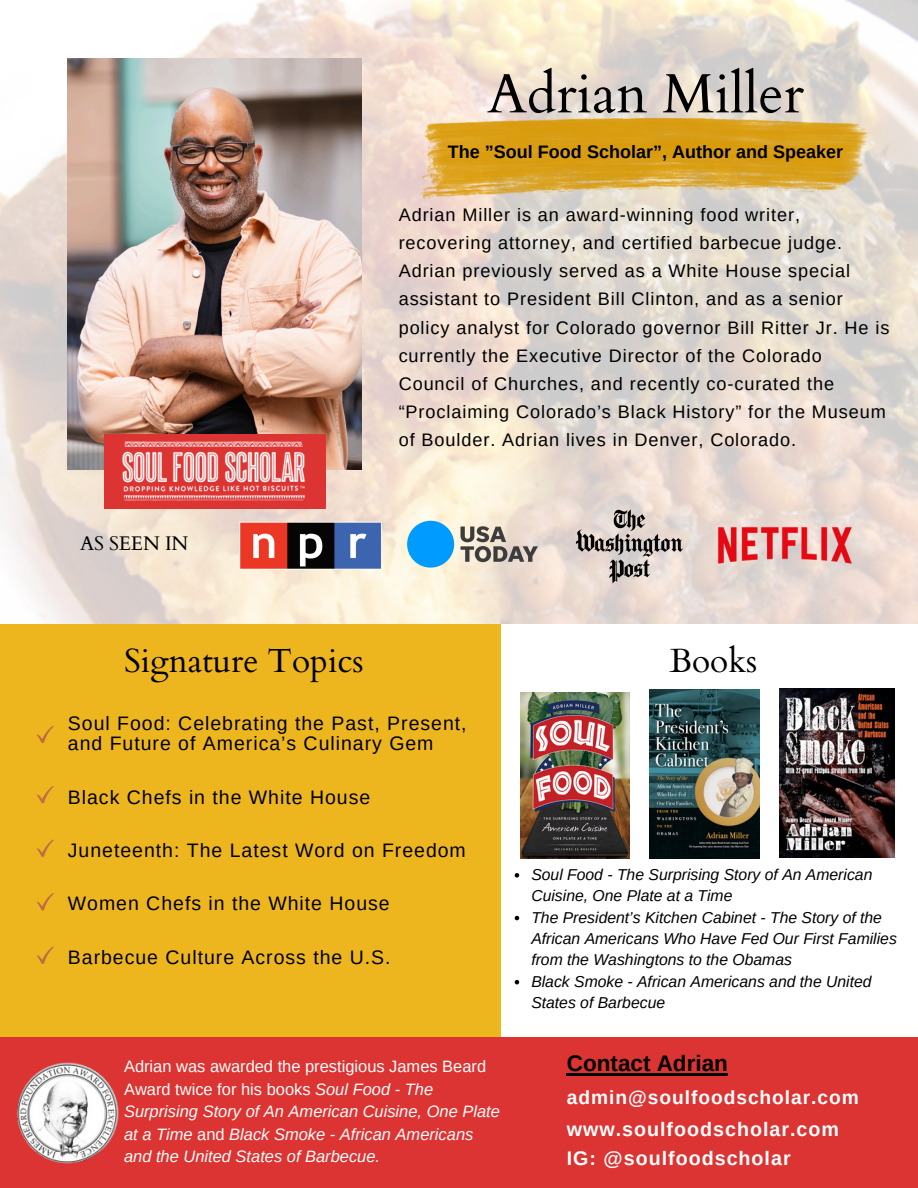
<style>
.page{position:relative;width:918px;height:1188px;background:#fff}
.page>*{position:absolute;margin:0;border:0;box-sizing:border-box;transform-origin:0 0}
.t1{font:55.5px "Cardo";color:#000}
.t2{font:33.45px "Cardo";color:#000}
.t3{font:700 22.5px "Arimo";color:#000}
.t4{font:19.8px "Cardo";letter-spacing:-.005em;color:#000}
.t5{font:700 19.65px/29.2px "Arimo";letter-spacing:.05em;color:#fff}
.t6{font:19.5px/20.2px "Arimo";letter-spacing:.05em;color:#000}
.t7{font:700 19.2px "Arimo";letter-spacing:.05em;color:#fff}
.t8{font:18.15px/28.2px "Arimo";letter-spacing:.05em;color:#000}
.t9{font:700 18px "Arimo";color:#000}
.t10{font:italic 16.5px/22.5px "Arimo";color:#fff}
.t11{font:italic 15.75px/21.3px "Arimo";color:#000}
.s1{font-style:normal}
</style>
<div class="page">
<img style="left:0;top:0;width:918px;height:624px">
<img style="left:68px;top:58px;width:293px;height:412px">
<div style="left:0;top:624px;width:918px;height:413px;background:#eeb61e"></div>
<div style="left:502px;top:624px;width:416px;height:413px;background:#fff"></div>
<svg style="left:37px;top:946px;width:17px;height:18px"></svg>
<img style="left:237px;top:518px;width:145px;height:57px">
<img style="left:398px;top:518px;width:148px;height:55px">
<img style="left:562px;top:508px;width:136px;height:77px">
<img style="left:713px;top:519px;width:146px;height:49px">
<div style="left:0;top:1037px;width:918px;height:151px;background:#dc3432"></div>
<img style="left:649px;top:690px;width:110px;height:168px">
<img style="left:521px;top:693px;width:109px;height:165px">
<img style="left:779px;top:688px;width:116px;height:170px">
<img style="left:17px;top:1062px;width:102px;height:102px">
<img style="left:422px;top:119px;width:448px;height:80px">
<div style="left:104px;top:434px;width:221px;height:74px;background:#dc3432"></div>
<img style="left:122px;top:441px;width:183px;height:60px">
<svg style="left:37px;top:786px;width:17px;height:17px"></svg>
<svg style="left:37px;top:839px;width:17px;height:18px"></svg>
<svg style="left:37px;top:893px;width:17px;height:18px"></svg>
<svg style="left:37px;top:726px;width:17px;height:17px"></svg>
<svg style="left:515px;top:873px;width:4px;height:5px"></svg>
<svg style="left:515px;top:916px;width:4px;height:4px"></svg>
<svg style="left:515px;top:980px;width:4px;height:4px"></svg>
<hr style="left:567px;top:1073px;width:161px;height:2px;background:#000">
<h6 class="t1" style="left:487px;top:57px;width:318px">Adrian Miller</h6>
<p class="t9" style="left:448px;top:142px;width:397px">The ”Soul Food Scholar”, Author and Speaker</p>
<h6 class="t4" style="left:80px;top:531px;width:110px">AS SEEN IN</h6>
<p class="t8" style="left:399px;top:201px;width:492px">Adrian Miller is an award-winning food writer, recovering attorney, and certified barbecue judge.<br>Adrian previously served as a White House special assistant to President Bill Clinton, and as a senior policy analyst for Colorado governor Bill Ritter Jr. He is currently the Executive Director of the Colorado Council of Churches, and recently co-curated the “Proclaiming Colorado’s Black History” for the Museum of Boulder. Adrian lives in Denver, Colorado.</p>
<p class="t2" style="left:124px;top:638px;width:241px">Signature Topics</p>
<h6 class="t2" style="left:669px;top:639px;width:89px">Books</h6>
<h6 class="t6" style="left:68px;top:713px;width:400px">Soul Food: Celebrating the Past, Present, and Future of America’s Culinary Gem</h6>
<h2 class="t6" style="left:68px;top:787px;width:304px">Black Chefs in the White House</h2>
<p class="t6" style="left:68px;top:840px;width:400px">Juneteenth: The Latest Word on Freedom</p>
<h6 class="t6" style="left:68px;top:893px;width:323px">Women Chefs in the White House</h6>
<p class="t6" style="left:68px;top:947px;width:324px">Barbecue Culture Across the U.S.</p>
<p class="t10" style="left:124px;top:1055px;width:377px"><span class="s1">Adrian was awarded the prestigious James Beard Award twice for his books</span> Soul Food - The Surprising Story of An American Cuisine, One Plate at a Time <span class="s1">and</span> Black Smoke - African Americans and the United States of Barbecue.</p>
<h2 class="t11" style="left:531px;top:864px;width:343px">Soul Food - The Surprising Story of An American<br>Cuisine, One Plate at a Time</h2>
<p class="t11" style="left:531px;top:906px;width:367px">The President’s Kitchen Cabinet - The Story of the<br>African Americans Who Have Fed Our First Families from the Washingtons to the Obamas</p>
<p class="t11" style="left:531px;top:971px;width:342px">Black Smoke - African Americans and the United<br>States of Barbecue</p>
<p class="t3" style="left:567px;top:1050px;width:163px">Contact Adrian</p>
<p class="t7" style="left:567px;top:1086px;width:294px">admin@soulfoodscholar.com</p>
<p class="t5" style="left:567px;top:1114px;width:274px">www.soulfoodscholar.com<br>IG: @soulfoodscholar</p>
</div>
